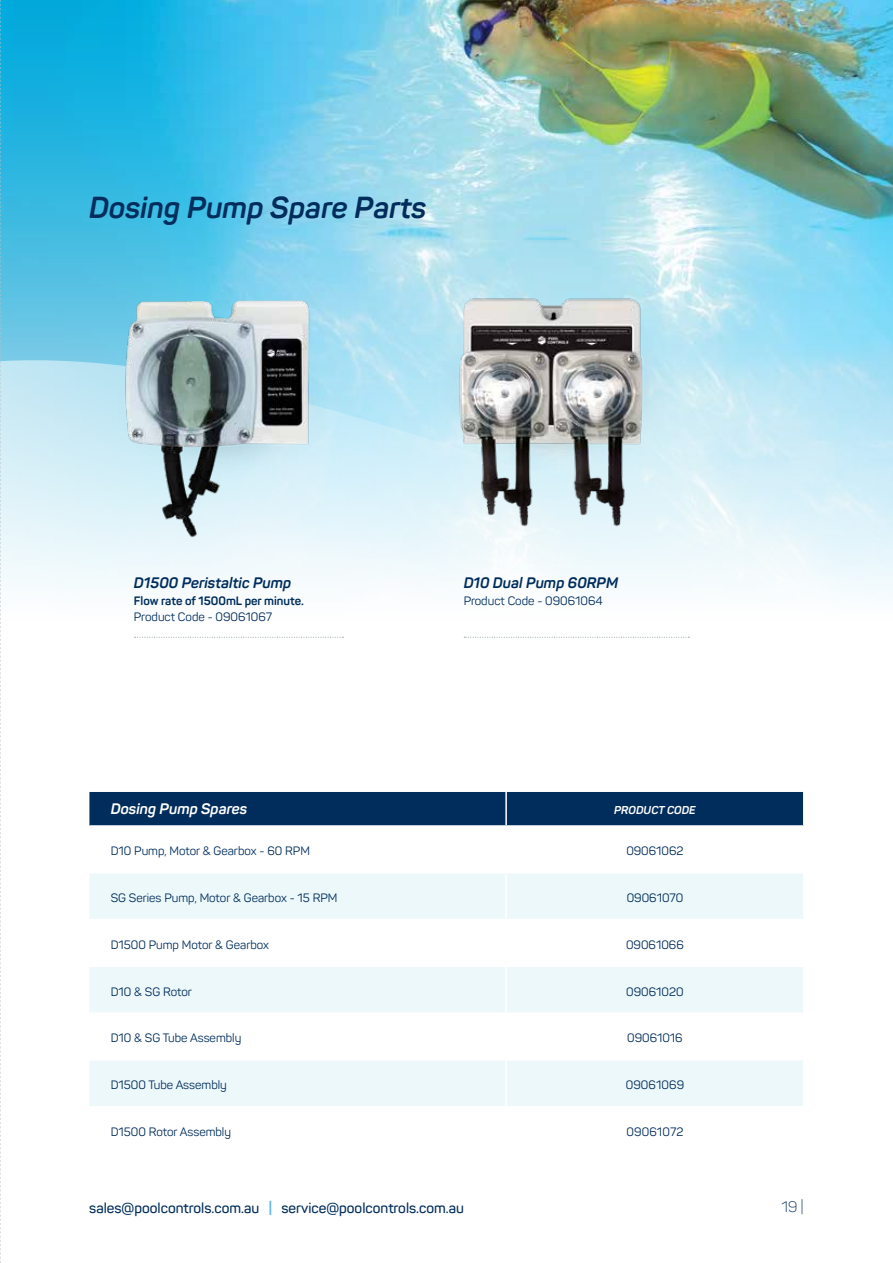
<style>
.page{position:relative;width:893px;height:1263px;background:#fff}
.page>*{position:absolute;margin:0;border:0;box-sizing:border-box;transform-origin:0 0}
.t1{font:italic 700 30px "Panton";color:#002d5b}
.t2{font:italic 700 15px "Panton";color:#002d5b}
.t3{font:italic 700 15px "Panton";color:#fff}
.t4{font:300 15px "Panton";color:#002d5b}
.t5{font:600 14.25px "Panton";color:#002d5b}
.t6{font:12px "Panton";color:#002d5b}
.t7{font:700 12px "Panton";color:#002d5b}
.t8{font:italic 700 11.25px "Panton";color:#fff}
.s1{font-weight:700;color:#58b6e7}
</style>
<div class="page">
<img style="left:1px;top:0;width:892px;height:334px">
<svg style="left:1px;top:334px;width:892px;height:304px"></svg>
<img style="left:82px;top:272px;width:274px;height:269px">
<img style="left:423px;top:276px;width:261px;height:254px">
<div style="left:89px;top:792px;width:714px;height:33px;background:#002d5b"></div>
<svg style="left:89px;top:874px;width:714px;height:232px;fill:#edf8fb"></svg>
<hr style="left:505px;top:792px;width:2px;height:33px;background:#fff">
<hr style="left:505px;top:873px;width:2px;height:46px;background:#fff">
<hr style="left:89px;top:919px;width:417px;height:1px;background:#fff">
<hr style="left:506px;top:919px;width:299px;height:1px;background:#fff">
<hr style="left:505px;top:920px;width:2px;height:45px;background:#fff">
<hr style="left:89px;top:965px;width:417px;height:2px;background:#fff">
<hr style="left:506px;top:965px;width:299px;height:2px;background:#fff">
<hr style="left:505px;top:967px;width:2px;height:45px;background:#fff">
<hr style="left:89px;top:1012px;width:417px;height:2px;background:#fff">
<hr style="left:506px;top:1012px;width:299px;height:2px;background:#fff">
<hr style="left:505px;top:1014px;width:2px;height:45px;background:#fff">
<hr style="left:89px;top:1059px;width:417px;height:2px;background:#fff">
<hr style="left:506px;top:1059px;width:299px;height:2px;background:#fff">
<hr style="left:505px;top:1061px;width:2px;height:45px;background:#fff">
<svg style="left:134px;top:637px;width:209px;height:1px"></svg>
<svg style="left:464px;top:637px;width:225px;height:1px"></svg>
<svg style="left:0;top:0;width:1px;height:1263px"></svg>
<h1 class="t1" style="left:89px;top:189px;width:339px">Dosing Pump Spare Parts</h1>
<p class="t2" style="left:134px;top:573px;width:159px">D1500 Peristaltic Pump</p>
<p class="t7" style="left:134px;top:593px;width:172px">Flow rate of 1500mL per minute.</p>
<p class="t6" style="left:134px;top:609px;width:140px">Product Code - 09061067</p>
<p class="t2" style="left:464px;top:573px;width:156px">D10 Dual Pump 60RPM</p>
<p class="t6" style="left:464px;top:593px;width:141px">Product Code - 09061064</p>
<p class="t3" style="left:111px;top:800px;width:138px">Dosing Pump Spares</p>
<p class="t8" style="left:614px;top:803px;width:83px">PRODUCT CODE</p>
<p class="t6" style="left:111px;top:843px;width:201px">D10 Pump, Motor &amp; Gearbox - 60 RPM</p>
<p class="t6" style="left:626px;top:843px;width:59px">09061062</p>
<p class="t6" style="left:111px;top:890px;width:228px">SG Series Pump, Motor &amp; Gearbox - 15 RPM</p>
<p class="t6" style="left:627px;top:890px;width:58px">09061070</p>
<p class="t6" style="left:111px;top:937px;width:160px">D1500 Pump Motor &amp; Gearbox</p>
<p class="t6" style="left:626px;top:937px;width:59px">09061066</p>
<p class="t6" style="left:111px;top:984px;width:83px">D10 &amp; SG Rotor</p>
<p class="t6" style="left:626px;top:984px;width:59px">09061020</p>
<p class="t6" style="left:111px;top:1031px;width:132px">D10 &amp; SG Tube Assembly</p>
<p class="t6" style="left:627px;top:1031px;width:57px">09061016</p>
<p class="t6" style="left:111px;top:1077px;width:118px">D1500 Tube Assembly</p>
<p class="t6" style="left:626px;top:1077px;width:60px">09061069</p>
<p class="t6" style="left:111px;top:1124px;width:122px">D1500 Rotor Assembly</p>
<p class="t6" style="left:626px;top:1124px;width:58px">09061072</p>
<p class="t5" style="left:89px;top:1199px;width:376px">sales@poolcontrols.com.au <span class="s1">|</span> service@poolcontrols.com.au</p>
<p class="t4" style="left:781px;top:1197px;width:24px">19 |</p>
</div>
